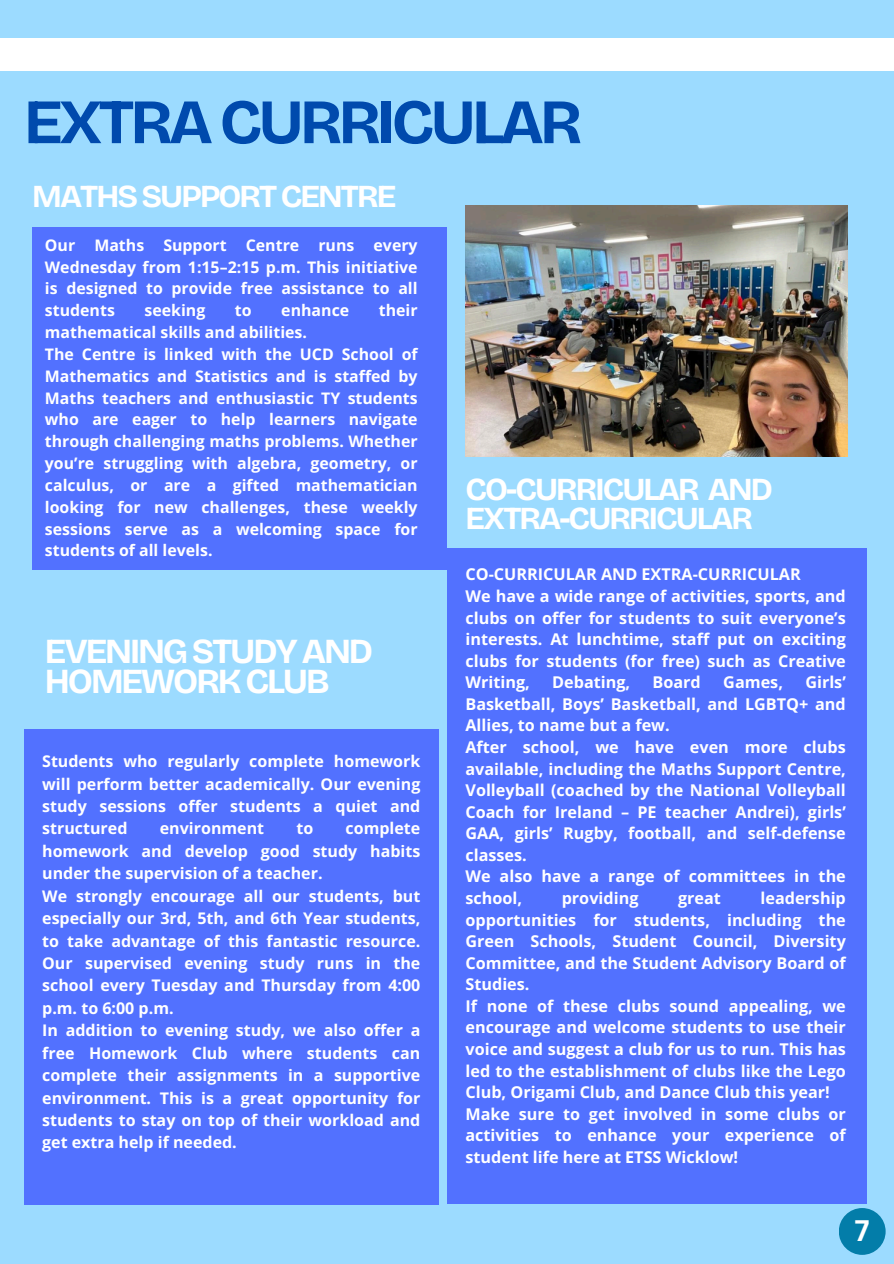
<style>
.page{position:relative;width:894px;height:1264px;background:#fff}
.page>*{position:absolute;margin:0;border:0;box-sizing:border-box;transform-origin:0 0}
.t1{font:700 63.15px "Bricolage Grotesque";letter-spacing:-.06em;color:#004aad}
.t2{font:700 35.1px/30.3px "Bricolage Grotesque";letter-spacing:-.06em;color:#fff}
.t3{font:700 32.1px/28.3px "Bricolage Grotesque";letter-spacing:-.06em;color:#fff}
.t4{font:700 28.8px "Canva Sans";color:#fff}
.t5{font:700 16.2px/21.6px "Open Sans";color:#fff;text-align:justify}
.t6{font:700 16.05px/22.4px "Open Sans";color:#fff;text-align:justify}
.t7{font:700 15.9px/21.8px "Open Sans";color:#fff;text-align:justify}
</style>
<div class="page">
<div style="left:0;top:0;width:893px;height:1263px;background:#9cdbff"></div>
<div style="left:32px;top:227px;width:414px;height:342px;background:#5271ff"></div>
<div style="left:24px;top:729px;width:414px;height:475px;background:#5271ff"></div>
<div style="left:446px;top:548px;width:420px;height:655px;background:#5271ff"></div>
<img style="left:465px;top:205px;width:382px;height:251px">
<div style="left:0;top:38px;width:893px;height:33px;background:#fff"></div>
<div style="left:838px;top:1207px;width:47px;height:47px;background:#037da9;border-radius:50%"></div>
<p class="t1" style="left:24px;top:84px;width:559px">EXTRA CURRICULAR</p>
<p class="t3" style="left:32px;top:183px;width:365px">MATHS SUPPORT CENTRE</p>
<p class="t7" style="left:45px;top:234px;width:374px">Our Maths Support Centre runs every Wednesday from 1:15–2:15 p.m. This initiative is designed to provide free assistance to all students</p>
<p class="t7" style="left:144px;top:299px;width:62px">seeking</p>
<p class="t7" style="left:235px;top:299px;width:18px">to</p>
<p class="t7" style="left:281px;top:299px;width:69px">enhance</p>
<p class="t7" style="left:379px;top:299px;width:40px">their</p>
<p class="t7" style="left:45px;top:321px;width:263px">mathematical skills and abilities.</p>
<p class="t7" style="left:45px;top:343px;width:374px">The Centre is linked with the UCD School of Mathematics and Statistics and is staffed by Maths teachers and enthusiastic TY students who are eager to help learners navigate through challenging maths problems. Whether you’re struggling with algebra, geometry, or calculus, or are a gifted mathematician looking for new challenges, these weekly sessions serve as a welcoming space for students of all levels.</p>
<p class="t2" style="left:45px;top:636px;width:330px">EVENING STUDY AND<br>HOMEWORK CLUB</p>
<p class="t6" style="left:42px;top:749px;width:379px">Students who regularly complete homework will perform better academically. Our evening study sessions offer students a quiet and structured</p>
<p class="t6" style="left:42px;top:817px;width:379px;text-indent:303px">complete homework and develop good study habits under the supervision of a teacher.</p>
<p class="t6" style="left:42px;top:884px;width:379px">We strongly encourage all our students, but especially our 3rd, 5th, and 6th Year students, to take advantage of this fantastic resource.<br>Our supervised evening study runs in the school every Tuesday and Thursday from 4:00 p.m. to 6:00 p.m.</p>
<p class="t6" style="left:42px;top:1018px;width:379px">In addition to evening study, we also offer a free Homework Club where students can complete their assignments in a supportive environment. This is a great opportunity for students to stay on top of their workload and get extra help if needed.</p>
<p class="t6" style="left:160px;top:817px;width:106px">environment</p>
<p class="t6" style="left:296px;top:817px;width:18px">to</p>
<p class="t3" style="left:465px;top:475px;width:309px">CO-CURRICULAR AND<br>EXTRA-CURRICULAR</p>
<p class="t5" style="left:465px;top:563px;width:337px">CO-CURRICULAR AND EXTRA-CURRICULAR</p>
<p class="t5" style="left:465px;top:585px;width:382px">We have a wide range of activities, sports, and clubs on offer for students to suit everyone’s interests. At lunchtime, staff put on exciting clubs for students (for free) such as Creative Writing,</p>
<p class="t5" style="left:465px;top:671px;width:382px;text-indent:340px">Girls’ Basketball, Boys’ Basketball, and LGBTQ+ and Allies, to name but a few.</p>
<p class="t5" style="left:465px;top:736px;width:382px">After school, we have even more clubs available, including the Maths Support Centre, Volleyball (coached by the National Volleyball Coach for Ireland – PE teacher Andrei), girls’ GAA, girls’ Rugby, football, and self-defense classes.</p>
<p class="t5" style="left:465px;top:865px;width:382px">We also have a range of committees in the school,</p>
<p class="t5" style="left:552px;top:671px;width:79px">Debating,</p>
<p class="t5" style="left:652px;top:671px;width:50px">Board</p>
<p class="t5" style="left:723px;top:671px;width:61px">Games,</p>
<p class="t5" style="left:465px;top:887px;width:382px;text-indent:295px">leadership opportunities for students, including the Green Schools, Student Council, Diversity Committee, and the Student Advisory Board of Studies.</p>
<p class="t5" style="left:465px;top:994px;width:382px">If none of these clubs sound appealing, we encourage and welcome students to use their voice and suggest a club for us to run. This has led to the establishment of clubs like the Lego Club, Origami Club, and Dance Club this year!</p>
<p class="t5" style="left:465px;top:1102px;width:382px">Make sure to get involved in some clubs or activities to enhance your experience of student life here at ETSS Wicklow!</p>
<p class="t5" style="left:561px;top:887px;width:78px">providing</p>
<p class="t5" style="left:677px;top:887px;width:44px">great</p>
<p class="t4" style="left:854px;top:1209px;width:16px">7</p>
</div>
